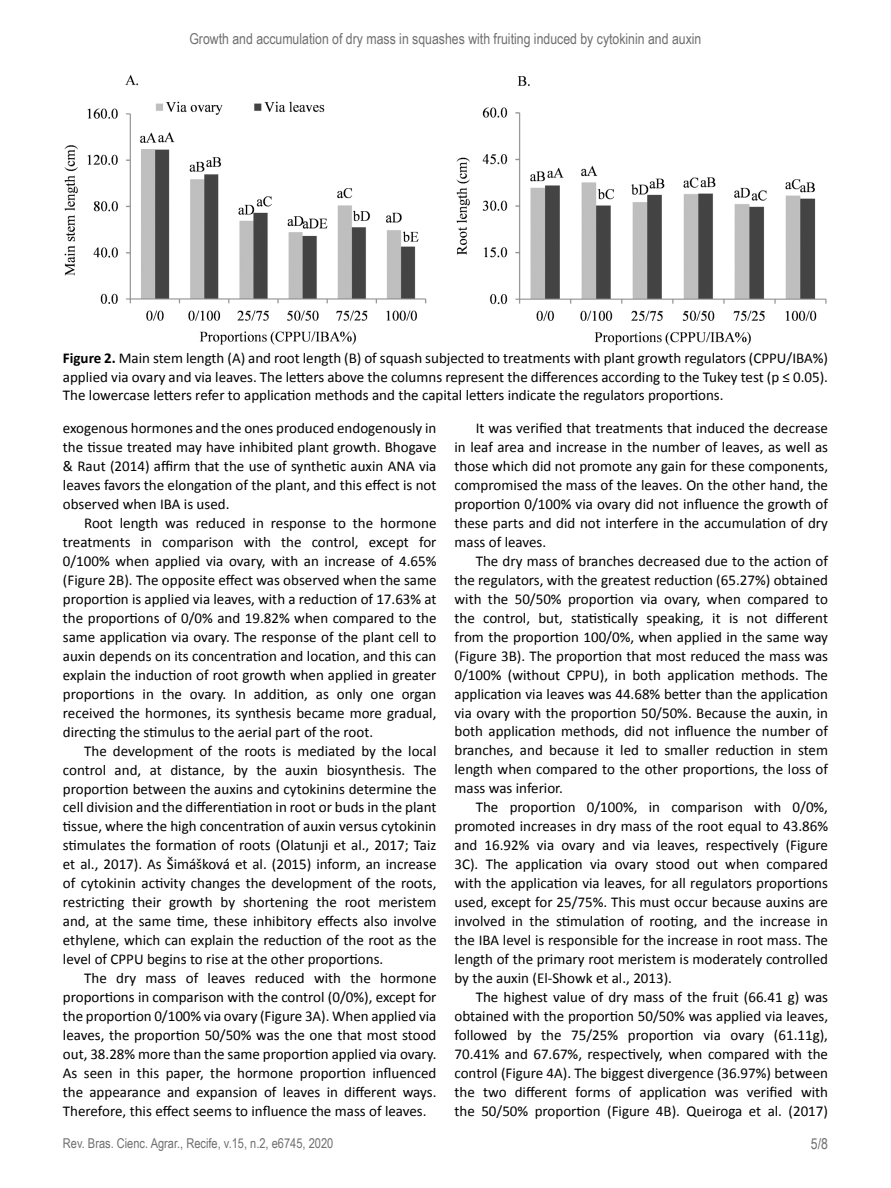
<style>
.page{position:relative;width:891px;height:1188px;background:#fff}
.page>*{position:absolute;margin:0;border:0;box-sizing:border-box;transform-origin:0 0}
.t1{font:15px/18.9px "Calibri";color:#000;text-align:justify}
.t2{font:15px "Arial Narrow";color:#706f6f}
.t3{font:13.5px "Arial Narrow";color:#706f6f}
.s1{font-weight:700}
</style>
<div class="page">
<img style="left:64px;top:75px;width:763px;height:271px">
<p class="t2" style="left:189px;top:28px;width:514px">Growth and accumulation of dry mass in squashes with fruiting induced by cytokinin and auxin</p>
<p class="t1" style="left:63px;top:349px;width:767px"><span class="s1">Figure 2.</span> Main stem length (A) and root length (B) of squash subjected to treatments with plant growth regulators (CPPU/IBA%) applied via ovary and via leaves. The letters above the columns represent the differences according to the Tukey test (p ≤ 0.05).<br>The lowercase letters refer to application methods and the capital letters indicate the regulators proportions.</p>
<p class="t1" style="left:63px;top:419px;width:375px">exogenous hormones and the ones produced endogenously in the tissue treated may have inhibited plant growth. Bhogave &amp; Raut (2014) affirm that the use of synthetic auxin ANA via leaves favors the elongation of the plant, and this effect is not observed when IBA is used.</p>
<p class="t1" style="left:63px;top:514px;width:375px;text-indent:21px">Root length was reduced in response to the hormone treatments in comparison with the control, except for 0/100% when applied via ovary, with an increase of 4.65% (Figure 2B). The opposite effect was observed when the same proportion is applied via leaves, with a reduction of 17.63% at the proportions of 0/0% and 19.82% when compared to the same application via ovary. The response of the plant cell to auxin depends on its concentration and location, and this can explain the induction of root growth when applied in greater proportions in the ovary. In addition, as only one organ received the hormones, its synthesis became more gradual, directing the stimulus to the aerial part of the root.</p>
<p class="t1" style="left:63px;top:741px;width:375px;text-indent:21px">The development of the roots is mediated by the local control and, at distance, by the auxin biosynthesis. The proportion between the auxins and cytokinins determine the cell division and the differentiation in root or buds in the plant tissue, where the high concentration of auxin versus cytokinin stimulates the formation of roots (Olatunji et al., 2017; Taiz et al., 2017). As Šimášková et al. (2015) inform, an increase of cytokinin activity changes the development of the roots, restricting their growth by shortening the root meristem and, at the same time, these inhibitory effects also involve ethylene, which can explain the reduction of the root as the level of CPPU begins to rise at the other proportions.</p>
<p class="t1" style="left:63px;top:969px;width:375px;text-indent:21px">The dry mass of leaves reduced with the hormone proportions in comparison with the control (0/0%), except for the proportion 0/100% via ovary (Figure 3A). When applied via leaves, the proportion 50/50% was the one that most stood out, 38.28% more than the same proportion applied via ovary.<br>As seen in this paper, the hormone proportion influenced the appearance and expansion of leaves in different ways.<br>Therefore, this effect seems to influence the mass of leaves.</p>
<p class="t1" style="left:455px;top:419px;width:375px;text-indent:21px">It was verified that treatments that induced the decrease in leaf area and increase in the number of leaves, as well as those which did not promote any gain for these components, compromised the mass of the leaves. On the other hand, the proportion 0/100% via ovary did not influence the growth of these parts and did not interfere in the accumulation of dry mass of leaves.</p>
<p class="t1" style="left:455px;top:551px;width:375px;text-indent:21px">The dry mass of branches decreased due to the action of the regulators, with the greatest reduction (65.27%) obtained with the 50/50% proportion via ovary, when compared to the control, but, statistically speaking, it is not different from the proportion 100/0%, when applied in the same way (Figure 3B). The proportion that most reduced the mass was 0/100% (without CPPU), in both application methods. The application via leaves was 44.68% better than the application via ovary with the proportion 50/50%. Because the auxin, in both application methods, did not influence the number of branches, and because it led to smaller reduction in stem length when compared to the other proportions, the loss of mass was inferior.</p>
<p class="t1" style="left:455px;top:798px;width:375px;text-indent:21px">The proportion 0/100%, in comparison with 0/0%, promoted increases in dry mass of the root equal to 43.86% and 16.92% via ovary and via leaves, respectively (Figure 3C). The application via ovary stood out when compared with the application via leaves, for all regulators proportions used, except for 25/75%. This must occur because auxins are involved in the stimulation of rooting, and the increase in the IBA level is responsible for the increase in root mass. The length of the primary root meristem is moderately controlled by the auxin (El-Showk et al., 2013).</p>
<p class="t1" style="left:455px;top:988px;width:375px;text-indent:21px">The highest value of dry mass of the fruit (66.41 g) was obtained with the proportion 50/50% was applied via leaves, followed by the 75/25% proportion via ovary (61.11g), 70.41% and 67.67%, respectively, when compared with the control (Figure 4A). The biggest divergence (36.97%) between the two different forms of application was verified with the 50/50% proportion (Figure 4B). Queiroga et al. (2017)</p>
<p class="t3" style="left:63px;top:1134px;width:272px">Rev. Bras. Cienc. Agrar., Recife, v.15, n.2, e6745, 2020</p>
<p class="t2" style="left:811px;top:1133px;width:19px">5/8</p>
</div>
